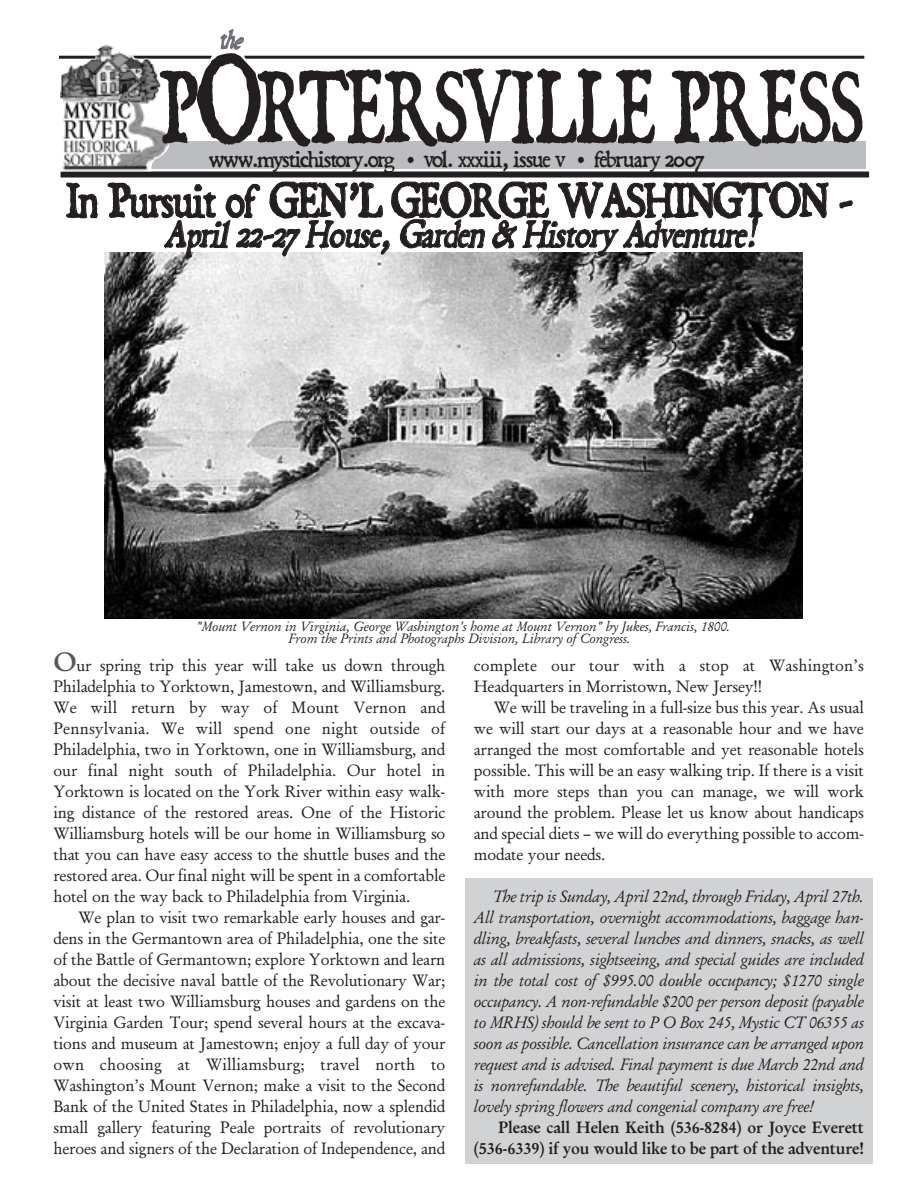
<style>
.page{position:relative;width:918px;height:1188px;background:#fff}
.page>*{position:absolute;margin:0;border:0;box-sizing:border-box;transform-origin:0 0}
.t1{font:90px "Dominican Small Caps";letter-spacing:-.04em;color:#231f20;scale:.7 1}
.t2{font:42px "Dominican";letter-spacing:-.015em;color:#231f20;scale:.87 1}
.t3{font:italic 33px "Dominican";color:#231f20;scale:.9 1}
.t4{font:21px "Dominican";letter-spacing:-.035em;color:#231f20}
.t5{font:16.5px/21px "Garamond Antiqua";letter-spacing:-.01em;color:#231f20;text-align:justify}
.t6{font:italic 16.5px/21px "Garamond";letter-spacing:-.01em;color:#231f20;text-align:justify}
.t7{font:600 16.5px/21px "Garamond";letter-spacing:-.01em;color:#231f20;text-align:right}
.t8{font:italic 13.5px/12px "Garamond";color:#231f20;text-align:center}
.s1{font-size:108px}
.s2{font-family:"Garamond";font-weight:600;font-size:27px;color:#57585a}
</style>
<div class="page">
<img style="left:105px;top:252px;width:698px;height:366px">
<div style="left:465px;top:878px;width:408px;height:286px;background:#d1d2d4"></div>
<div style="left:61px;top:172px;width:808px;height:6px;background:#231f20"></div>
<div style="left:63px;top:141px;width:803px;height:28px;background:#bcbdc0"></div>
<hr style="left:59px;top:56px;width:805px;height:3px;background:#231f20">
<img style="left:60px;top:44px;width:111px;height:127px">
<svg style="left:206px;top:55px;width:43px;height:4px"></svg>
<h1 class="t1" style="left:158px;top:46px;width:1009px">P<span class="s1">O</span>RTERSVILLE PRESS</h1>
<p class="t4" style="left:209px;top:144px;width:497px">www.mystichistory.org • vol. xxxiii, issue v • february 2007</p>
<h2 class="t2" style="left:67px;top:172px;width:905px">In Pursuit of GEN’L GEORGE WASHINGTON -</h2>
<h3 class="t3" style="left:165px;top:212px;width:667px">April 22-27 House, Garden &amp; History Adventure!</h3>
<p class="t8" style="left:196px;top:621px;width:536px">"Mount Vernon in Virginia, George Washington's home at Mount Vernon" by Jukes, Francis, 1800.<br>From the Prints and Photographs Division, Library of Congress.</p>
<p class="t5" style="left:53px;top:655px;width:394px"><span class="s2">O</span>ur spring trip this year will take us down through Philadelphia to Yorktown, Jamestown, and Williamsburg.<br>We will return by way of Mount Vernon and Pennsylvania. We will spend one night outside of Philadelphia, two in Yorktown, one in Williamsburg, and our final night south of Philadelphia. Our hotel in Yorktown is located on the York River within easy walk&shy;ing distance of the restored areas. One of the Historic Williamsburg hotels will be our home in Williamsburg so that you can have easy access to the shuttle buses and the restored area. Our final night will be spent in a comfortable hotel on the way back to Philadelphia from Virginia.</p>
<p class="t5" style="left:53px;top:907px;width:394px;text-indent:25px">We plan to visit two remarkable early houses and gar&shy;dens in the Germantown area of Philadelphia, one the site of the Battle of Germantown; explore Yorktown and learn about the decisive naval battle of the Revolutionary War; visit at least two Williamsburg houses and gardens on the Virginia Garden Tour; spend several hours at the excava&shy;tions and museum at Jamestown; enjoy a full day of your own choosing at Williamsburg; travel north to Washington’s Mount Vernon; make a visit to the Second Bank of the United States in Philadelphia, now a splendid small gallery featuring Peale portraits of revolutionary heroes and signers of the Declaration of Independence, and</p>
<p class="t5" style="left:474px;top:655px;width:392px">complete our tour with a stop at Washington’s<br>Headquarters in Morristown, New Jersey!!</p>
<p class="t5" style="left:474px;top:697px;width:392px;text-indent:20px">We will be traveling in a full-size bus this year. As usual we will start our days at a reasonable hour and we have arranged the most comfortable and yet reasonable hotels possible. This will be an easy walking trip. If there is a visit with more steps than you can manage, we will work around the problem. Please let us know about handicaps and special diets – we will do everything possible to accom&shy;modate your needs.</p>
<p class="t6" style="left:474px;top:886px;width:392px;text-indent:19px">The trip is Sunday, April 22nd, through Friday, April 27th.<br>All transportation, overnight accommodations, baggage han&shy;dling, breakfasts, several lunches and dinners, snacks, as well as all admissions, sightseeing, and special guides are included in the total cost of $995.00 double occupancy; $1270 single occupancy. A non-refundable $200 per person deposit (payable to MRHS) should be sent to P O Box 245, Mystic CT 06355 as soon as possible. Cancellation insurance can be arranged upon request and is advised. Final payment is due March 22nd and is nonrefundable. The beautiful scenery, historical insights, lovely spring flowers and congenial company are free!</p>
<p class="t7" style="left:474px;top:1117px;width:392px">Please call Helen Keith (536-8284) or Joyce Everett (536-6339) if you would like to be part of the adventure!</p>
</div>
